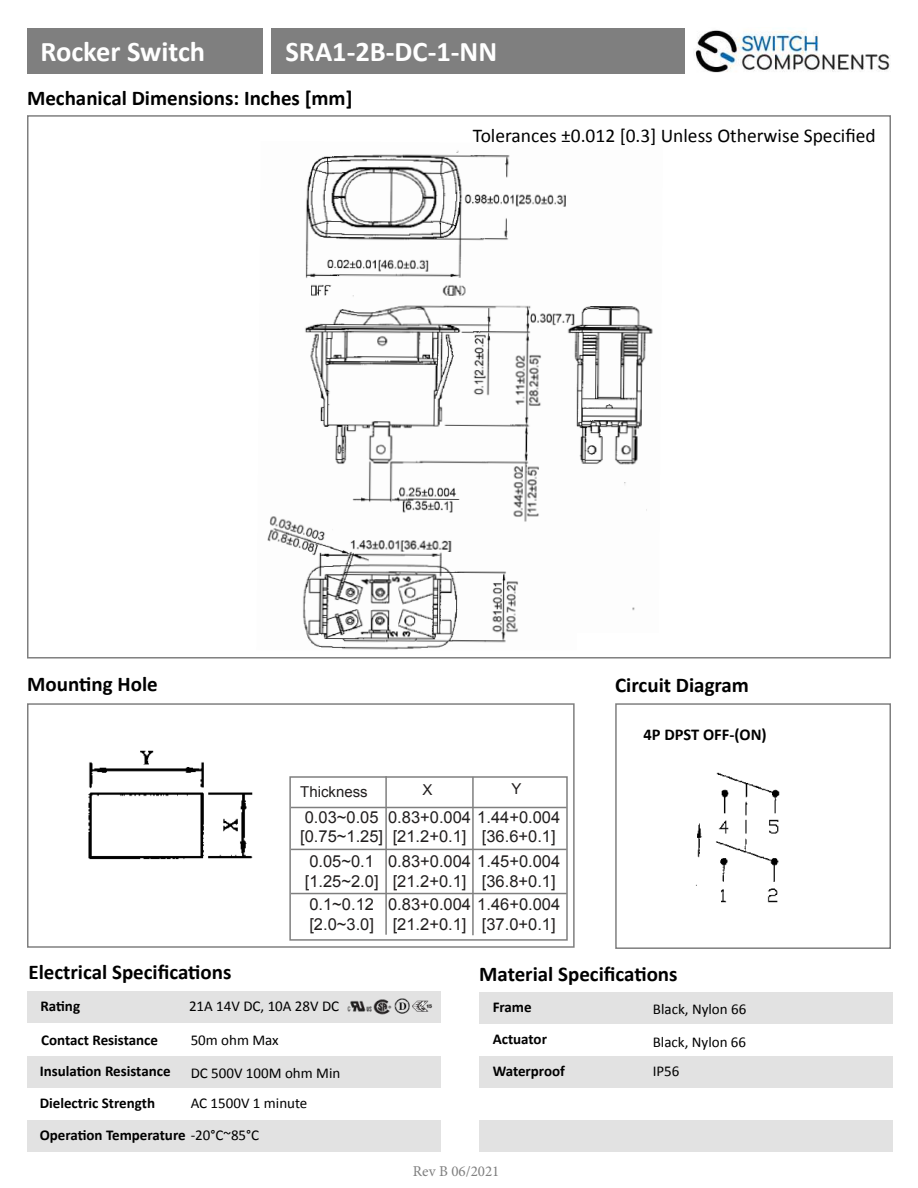
<style>
.page{position:relative;width:918px;height:1188px;background:#fff}
.page>*{position:absolute;margin:0;border:0;box-sizing:border-box;transform-origin:0 0}
.t1{font:700 28.5px "Calibri";color:#fff}
.t2{font:700 21px "Calibri";color:#000}
.t3{font:19.5px "Calibri";color:#000}
.t4{font:16.5px/19.8px "Arial";color:#221f1f}
.t5{font:700 16.5px "Calibri";color:#000}
.t6{font:700 15px/32.1px "Calibri";color:#000}
.t7{font:15px/29.4px "Calibri";color:#000}
.t8{font:15px "Minion Pro";color:#7f7f7f}
.t9{font:15px "Arial";color:#221f1f}
.s1{font-weight:400}
</style>
<div class="page">
<img style="left:695px;top:30px;width:196px;height:43px">
<div style="left:27px;top:29px;width:236px;height:45px;background:#7f7f7f"></div>
<div style="left:27px;top:703px;width:548px;height:245px;border:2px solid #7f7f7f"></div>
<div style="left:615px;top:703px;width:276px;height:246px;border:2px solid #7f7f7f"></div>
<div style="left:271px;top:28px;width:414px;height:46px;background:#7f7f7f"></div>
<div style="left:289px;top:776px;width:279px;height:165px;border:2px solid #7f7f7f"></div>
<div style="left:479px;top:992px;width:414px;height:31px;background:#e2e2e2"></div>
<div style="left:27px;top:1056px;width:414px;height:32px;background:#e2e2e2"></div>
<div style="left:479px;top:1056px;width:414px;height:32px;background:#e2e2e2"></div>
<div style="left:27px;top:1120px;width:414px;height:32px;background:#e2e2e2"></div>
<div style="left:479px;top:1120px;width:414px;height:32px;background:#e2e2e2"></div>
<div style="left:27px;top:991px;width:414px;height:31px;background:#e2e2e2"></div>
<img style="left:347px;top:1000px;width:27px;height:12px">
<img style="left:374px;top:999px;width:17px;height:15px">
<img style="left:394px;top:999px;width:16px;height:15px">
<img style="left:412px;top:1000px;width:21px;height:12px">
<hr style="left:291px;top:807px;width:276px;height:1px;background:#7f7f7f">
<hr style="left:291px;top:849px;width:276px;height:1px;background:#7f7f7f">
<hr style="left:291px;top:893px;width:276px;height:1px;background:#7f7f7f">
<hr style="left:385px;top:776px;width:2px;height:159px;background:#7f7f7f">
<hr style="left:472px;top:777px;width:2px;height:158px;background:#7f7f7f">
<img style="left:88px;top:750px;width:165px;height:110px">
<img style="left:695px;top:772px;width:85px;height:131px">
<img style="left:267px;top:150px;width:386px;height:500px">
<div style="left:577px;top:633px;width:107px;height:24px;background:#fff"></div>
<h1 class="t1" style="left:40px;top:41px;width:166px">Rocker Switch</h1>
<h1 class="t1" style="left:286px;top:41px;width:213px">SRA1-2B-DC-1-NN</h1>
<p class="t2" style="left:27px;top:90px;width:327px">Mechanical Dimensions: Inches [mm]</p>
<p class="t3" style="left:473px;top:124px;width:404px">Tolerances ±0.012 [0.3] Unless Otherwise Speci昀椀ed</p>
<p class="t2" style="left:27px;top:669px;width:132px">Moun琀椀ng Hole</p>
<p class="t2" style="left:615px;top:671px;width:135px">Circuit Diagram</p>
<p class="t5" style="left:644px;top:728px;width:125px">4P DPST OFF-(ON)</p>
<p class="t9" style="left:300px;top:787px;width:69px">Thickness</p>
<p class="t9" style="left:423px;top:785px;width:12px">X</p>
<p class="t9" style="left:512px;top:783px;width:12px">Y</p>
<p class="t4" style="left:300px;top:808px;width:85px">0.03~0.05 [0.75~1.25]</p>
<p class="t4" style="left:388px;top:808px;width:174px">0.83+0.004 1.44+0.004 [21.2+0.1]</p>
<p class="t4" style="left:388px;top:826px;width:174px;line-height:24.5px;text-align:right">[36.6+0.1]<br>0.83+0.004 1.45+0.004</p>
<p class="t4" style="left:393px;top:872px;width:75px">[21.2+0.1]</p>
<p class="t4" style="left:305px;top:853px;width:75px">0.05~0.1 [1.25~2.0]</p>
<p class="t4" style="left:309px;top:896px;width:66px">0.1~0.12 [2.0~3.0]</p>
<p class="t4" style="left:388px;top:871px;width:174px;line-height:23.4px;text-align:right">[36.8+0.1]<br>0.83+0.004 1.46+0.004</p>
<p class="t4" style="left:393px;top:916px;width:75px">[21.2+0.1]</p>
<p class="t4" style="left:482px;top:916px;width:75px">[37.0+0.1]</p>
<p class="t2" style="left:28px;top:957px;width:205px">Electrical Speci昀椀ca琀椀ons</p>
<p class="t6" style="left:40px;top:989px;width:41px">Ra琀椀ng</p>
<p class="t7" style="left:189px;top:992px;width:152px">21A 14V DC, 10A 28V DC</p>
<p class="t2" style="left:479px;top:959px;width:200px">Material Speci昀椀ca琀椀ons</p>
<p class="t6" style="left:493px;top:992px;width:74px">Frame<br>Actuator<br>Waterproof</p>
<p class="t7" style="left:653px;top:996px;width:95px">Black, Nylon 66</p>
<p class="t6" style="left:41px;top:1025px;width:118px">Contact Resistance</p>
<p class="t7" style="left:191px;top:1027px;width:90px">50m ohm Max</p>
<p class="t7" style="left:653px;top:1028px;width:95px">Black, Nylon 66<br>IP56</p>
<p class="t7" style="left:191px;top:1090px;width:118px">AC 1500V 1 minute</p>
<p class="t6" style="left:40px;top:1055px;width:221px">Insula琀椀on Resistance<br>Dielectric Strength<br>Opera琀椀on Temperature <span class="s1">-20°C~85°C</span></p>
<p class="t7" style="left:191px;top:1059px;width:151px">DC 500V 100M ohm Min</p>
<p class="t8" style="left:413px;top:1162px;width:88px">Rev B 06/2021</p>
</div>
